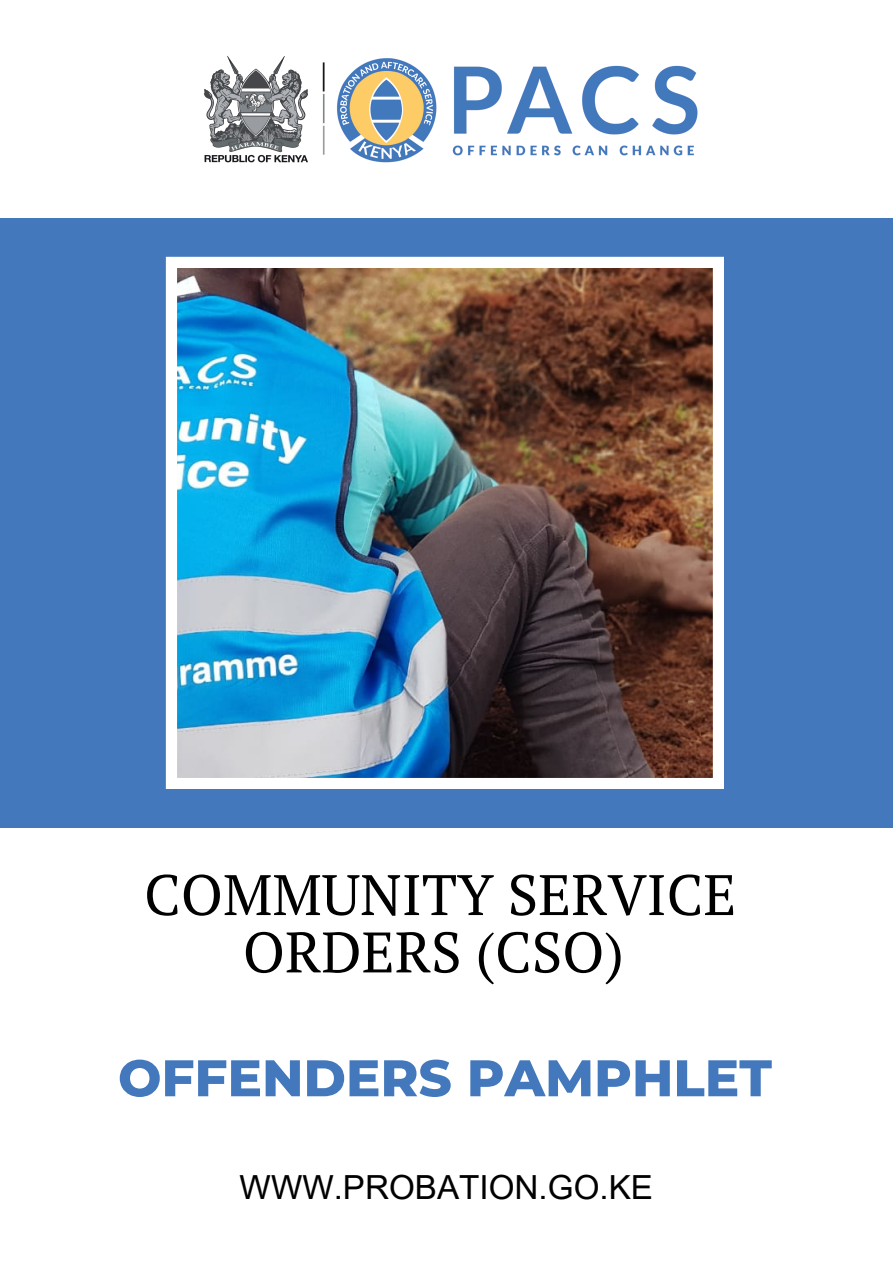
<style>
.page{position:relative;width:893px;height:1264px;background:#fff}
.page>*{position:absolute;margin:0;border:0;box-sizing:border-box;transform-origin:0 0}
.t1{font:57px/57.3px "PT Serif";color:#000;text-align:center}
.t2{font:800 51.45px "Montserrat";color:#4378bc}
.t3{font:33.15px "Arial MT Pro";color:#000}
</style>
<div class="page">
<div style="left:0;top:218px;width:892px;height:609px;background:#4378bc"></div>
<img style="left:166px;top:257px;width:558px;height:532px">
<img style="left:204px;top:55px;width:494px;height:108px">
<p class="t1" style="left:144px;top:864px;width:594px">COMMUNITY SERVICE<br>ORDERS (CSO)</p>
<p class="t2" style="left:118px;top:1046px;width:655px">OFFENDERS PAMPHLET</p>
<p class="t3" style="left:240px;top:1174px;width:415px">WWW.PROBATION.GO.KE</p>
</div>
